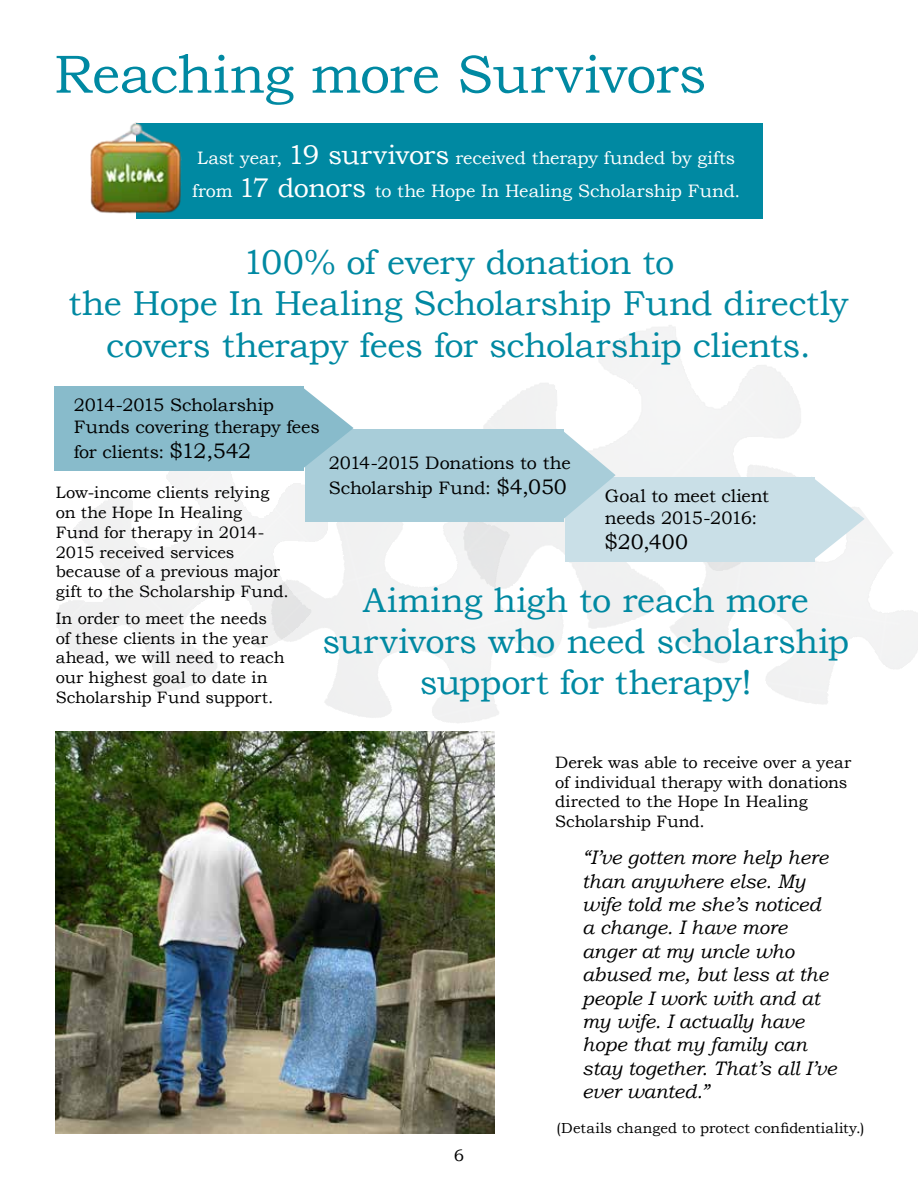
<style>
.page{position:relative;width:918px;height:1188px;background:#fff}
.page>*{position:absolute;margin:0;border:0;box-sizing:border-box;transform-origin:0 0}
.t1{font:54px "Bookman Old Style";letter-spacing:-.015em;color:#0089a2}
.t2{font:34.5px/41.4px "Bookman Old Style";letter-spacing:-.01em;color:#0089a2;text-align:center}
.t3{font:21px "Bookman Old Style";color:#000}
.t4{font:italic 19.5px/23.4px "Bookman Old Style";letter-spacing:-.005em;color:#000}
.t5{font:18px/21.6px "Bookman Old Style";letter-spacing:-.01em;color:#000}
.t6{font:18px/32.4px "Bookman Old Style";color:#fff}
.t7{font:16.5px/19.8px "Bookman Old Style";letter-spacing:-.005em;color:#000}
.t8{font:14.55px "Bookman Old Style";letter-spacing:.005em;color:#000}
.s1{font-size:27px}
.s2{font-size:21px}
</style>
<div class="page">
<img style="left:199px;top:470px;width:300px;height:262px">
<img style="left:418px;top:325px;width:471px;height:333px">
<img style="left:56px;top:732px;width:439px;height:402px">
<div style="left:136px;top:123px;width:626px;height:96px;background:#0089a2"></div>
<svg style="left:814px;top:477px;width:51px;height:84px"></svg>
<div style="left:565px;top:477px;width:249px;height:84px;background:#c9dfe7"></div>
<svg style="left:564px;top:429px;width:52px;height:92px"></svg>
<div style="left:305px;top:429px;width:259px;height:92px;background:#a8cdd9"></div>
<svg style="left:303px;top:386px;width:51px;height:84px"></svg>
<div style="left:54px;top:386px;width:249px;height:84px;background:#88bbcb"></div>
<img style="left:90px;top:123px;width:92px;height:91px">
<h1 class="t1" style="left:54px;top:39px;width:654px">Reaching more Survivors</h1>
<p class="t6" style="left:192px;top:142px;width:550px">Last year, <span class="s1">19 survivors</span> received therapy funded by gifts from <span class="s1">17 donors</span> to the Hope In Healing Scholarship Fund.</p>
<h2 class="t2" style="left:68px;top:241px;width:782px">100% of every donation to<br>the Hope In Healing Scholarship Fund directly covers therapy fees for scholarship clients.</h2>
<p class="t5" style="left:74px;top:394px;width:248px">2014-2015 Scholarship<br>Funds covering therapy fees</p>
<p class="t5" style="left:74px;top:441px;width:179px">for clients: <span class="s2">$12,542</span></p>
<p class="t5" style="left:329px;top:450px;width:243px;line-height:25.2px">2014-2015 Donations to the<br>Scholarship Fund: <span class="s2">$4,050</span></p>
<p class="t7" style="left:56px;top:483px;width:235px">Low-income clients relying on the Hope In Healing<br>Fund for therapy in 2014-<br>2015 received services because of a previous major gift to the Scholarship Fund.</p>
<p class="t7" style="left:56px;top:608px;width:230px">In order to meet the needs of these clients in the year ahead, we will need to reach our highest goal to date in<br>Scholarship Fund support.</p>
<p class="t5" style="left:605px;top:485px;width:165px">Goal to meet client needs 2015-2016:</p>
<p class="t3" style="left:605px;top:528px;width:85px">$20,400</p>
<h2 class="t2" style="left:322px;top:579px;width:528px">Aiming high to reach more survivors who need scholarship support for therapy!</h2>
<p class="t7" style="left:454px;top:1146px;width:12px">6</p>
<p class="t7" style="left:555px;top:752px;width:298px">Derek was able to receive over a year of individual therapy with donations directed to the Hope In Healing<br>Scholarship Fund.</p>
<p class="t4" style="left:582px;top:846px;width:256px">“I’ve gotten more help here than anywhere else. My wife told me she’s noticed a change. I have more anger at my uncle who abused me, but less at the people I work with and at my wife. I actually have hope that my family can stay together. That’s all I’ve ever wanted.”</p>
<p class="t8" style="left:557px;top:1118px;width:310px">(Details changed to protect confidentiality.)</p>
</div>
